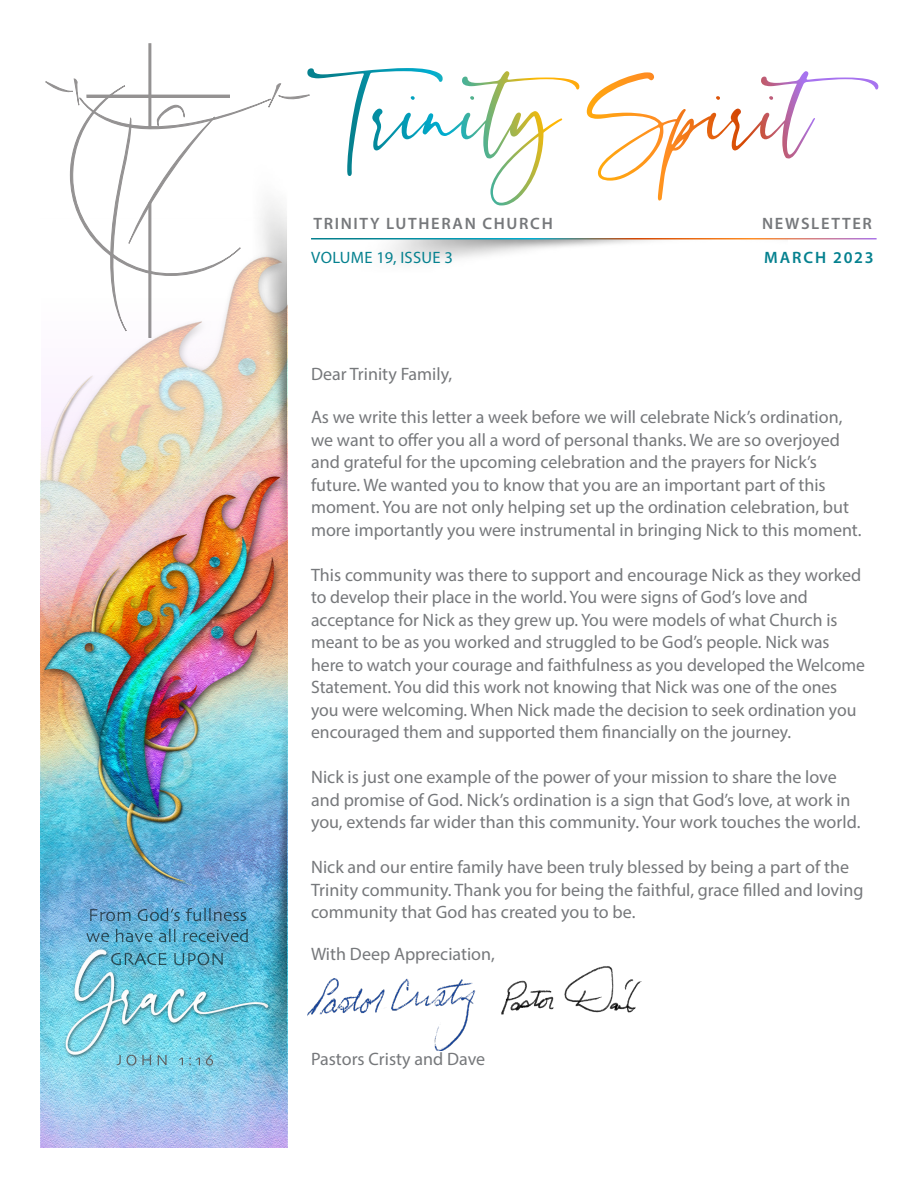
<style>
.page{position:relative;width:918px;height:1188px;background:#fff}
.page>*{position:absolute;margin:0;border:0;box-sizing:border-box;transform-origin:0 0}
.t1{font:18px/22.5px "Myriad Pro";color:#76787b}
.t2{font:600 16.5px "Myriad Pro";letter-spacing:.1em;color:#76787b}
.t3{font:16.5px "Myriad Pro";letter-spacing:.02em;color:#05818f}
.t4{font:600 16.5px "Myriad Pro";letter-spacing:.115em;color:#05818f}
</style>
<div class="page">
<img style="left:307px;top:978px;width:169px;height:73px">
<img style="left:501px;top:966px;width:141px;height:49px">
<svg style="left:307px;top:68px;width:493px;height:108px"></svg>
<svg style="left:45px;top:72px;width:267px;height:266px"></svg>
<img style="left:41px;top:137px;width:246px;height:1011px">
<img style="left:243px;top:156px;width:44px;height:992px">
<p class="t2" style="left:313px;top:213px;width:241px">TRINITY LUTHERAN CHURCH</p>
<p class="t2" style="left:762px;top:213px;width:111px">NEWSLETTER</p>
<p class="t3" style="left:311px;top:247px;width:143px">VOLUME 19, ISSUE 3</p>
<p class="t4" style="left:764px;top:247px;width:111px">MARCH 2023</p>
<p class="t1" style="left:311px;top:362px;width:143px">Dear Trinity Family,</p>
<p class="t1" style="left:311px;top:406px;width:552px">As we write this letter a week before we will celebrate Nick’s ordination, we want to offer you all a word of personal thanks. We are so overjoyed and grateful for the upcoming celebration and the prayers for Nick’s future. We wanted you to know that you are an important part of this moment. You are not only helping set up the ordination celebration, but more importantly you were instrumental in bringing Nick to this moment.</p>
<p class="t1" style="left:311px;top:563px;width:556px">This community was there to support and encourage Nick as they worked to develop their place in the world. You were signs of God’s love and acceptance for Nick as they grew up. You were models of what Church is meant to be as you worked and struggled to be God’s people. Nick was here to watch your courage and faithfulness as you developed the Welcome Statement. You did this work not knowing that Nick was one of the ones you were welcoming. When Nick made the decision to seek ordination you encouraged them and supported them financially on the journey.</p>
<p class="t1" style="left:311px;top:766px;width:551px">Nick is just one example of the power of your mission to share the love and promise of God. Nick’s ordination is a sign that God’s love, at work in you, extends far wider than this community. Your work touches the world.</p>
<p class="t1" style="left:311px;top:856px;width:554px">Nick and our entire family have been truly blessed by being a part of the<br>Trinity community. Thank you for being the faithful, grace filled and loving community that God has created you to be.</p>
<p class="t1" style="left:311px;top:943px;width:185px">With Deep Appreciation,</p>
<p class="t1" style="left:311px;top:1048px;width:176px">Pastors Cristy and Dave</p>
</div>
